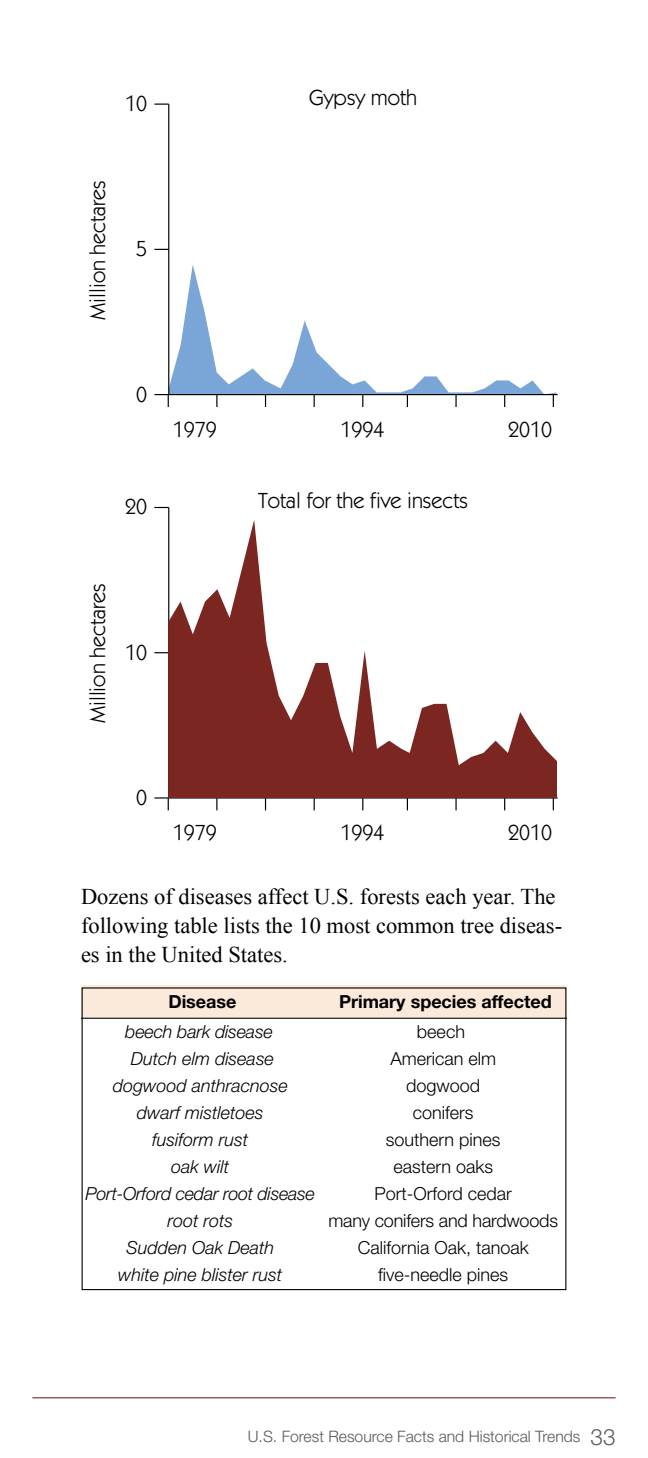
<style>
.page{position:relative;width:648px;height:1458px;background:#fff}
.page>*{position:absolute;margin:0;border:0;box-sizing:border-box;transform-origin:0 0}
.t1{font:22.5px/29.2px "Times New Roman";color:#000}
.t2{font:22.05px "Itc Kabel";color:#010101}
.t3{font:italic 300 18px "Helvetica Neue";color:#000}
.t4{font:300 18px "Helvetica Neue";color:#000}
.t5{font:700 18px "Helvetica Neue";color:#000}
.t6{font:300 15.75px "Helvetica Neue";color:#58595b}
.s1{font-size:22.5px}
</style>
<div class="page">
<hr style="left:32px;top:1397px;width:584px;height:1px;background:#7c2622">
<svg style="left:169px;top:265px;width:387px;height:129px"></svg>
<hr style="left:168px;top:104px;width:1px;height:291px;background:#000">
<svg style="left:154px;top:104px;width:15px;height:1px"></svg>
<svg style="left:154px;top:249px;width:15px;height:1px"></svg>
<hr style="left:169px;top:394px;width:389px;height:1px;background:#000">
<svg style="left:154px;top:394px;width:15px;height:13px"></svg>
<svg style="left:216px;top:395px;width:1px;height:12px"></svg>
<svg style="left:265px;top:395px;width:1px;height:12px"></svg>
<svg style="left:314px;top:395px;width:1px;height:12px"></svg>
<svg style="left:362px;top:395px;width:1px;height:12px"></svg>
<svg style="left:407px;top:395px;width:1px;height:12px"></svg>
<svg style="left:455px;top:395px;width:2px;height:12px"></svg>
<svg style="left:504px;top:395px;width:1px;height:12px"></svg>
<svg style="left:553px;top:395px;width:1px;height:12px"></svg>
<hr style="left:168px;top:507px;width:1px;height:291px;background:#000">
<svg style="left:154px;top:507px;width:15px;height:1px"></svg>
<svg style="left:154px;top:652px;width:14px;height:1px"></svg>
<hr style="left:169px;top:797px;width:389px;height:2px;background:#000">
<svg style="left:154px;top:797px;width:15px;height:13px"></svg>
<svg style="left:216px;top:798px;width:1px;height:12px"></svg>
<svg style="left:265px;top:798px;width:1px;height:12px"></svg>
<svg style="left:314px;top:798px;width:1px;height:12px"></svg>
<svg style="left:362px;top:798px;width:1px;height:12px"></svg>
<svg style="left:407px;top:798px;width:1px;height:12px"></svg>
<svg style="left:455px;top:798px;width:2px;height:12px"></svg>
<svg style="left:504px;top:798px;width:1px;height:12px"></svg>
<svg style="left:553px;top:798px;width:1px;height:12px"></svg>
<svg style="left:168px;top:520px;width:389px;height:278px"></svg>
<div style="left:81px;top:985px;width:486px;height:32px;background:#fbe9d9"></div>
<div style="left:82px;top:987px;width:484px;height:303px;border:1px solid #000"></div>
<hr style="left:81px;top:1018px;width:486px;height:1px;background:#000">
<p class="t2" style="left:125px;top:90px;width:23px">10</p>
<p class="t2" style="left:309px;top:85px;width:110px">Gypsy moth</p>
<p class="t2" style="left:85px;top:320px;width:141px;rotate:-90deg">Million hectares</p>
<p class="t2" style="left:136px;top:236px;width:12px">5</p>
<p class="t2" style="left:136px;top:381px;width:12px">0</p>
<p class="t2" style="left:125px;top:494px;width:23px">20</p>
<p class="t2" style="left:173px;top:416px;width:45px">1979</p>
<p class="t2" style="left:341px;top:416px;width:45px">1994</p>
<p class="t2" style="left:508px;top:416px;width:45px">2010</p>
<p class="t2" style="left:258px;top:488px;width:211px">Total for the five insects</p>
<p class="t2" style="left:85px;top:723px;width:141px;rotate:-90deg">Million hectares</p>
<p class="t2" style="left:125px;top:639px;width:23px">10</p>
<p class="t2" style="left:136px;top:785px;width:12px">0</p>
<p class="t2" style="left:173px;top:820px;width:45px">1979</p>
<p class="t2" style="left:341px;top:820px;width:45px">1994</p>
<p class="t2" style="left:508px;top:820px;width:45px">2010</p>
<p class="t1" style="left:81px;top:881px;width:483px">Dozens of diseases affect U.S. forests each year. The following table lists the 10 most common tree diseas&shy;es in the United States.</p>
<p class="t5" style="left:168px;top:991px;width:70px">Disease</p>
<p class="t5" style="left:339px;top:991px;width:214px">Primary species affected</p>
<p class="t3" style="left:125px;top:1021px;width:149px">beech bark disease</p>
<p class="t4" style="left:417px;top:1020px;width:50px">beech</p>
<p class="t3" style="left:131px;top:1048px;width:145px">Dutch elm disease</p>
<p class="t4" style="left:390px;top:1047px;width:107px">American elm</p>
<p class="t3" style="left:113px;top:1075px;width:177px">dogwood anthracnose</p>
<p class="t4" style="left:406px;top:1074px;width:76px">dogwood</p>
<p class="t3" style="left:137px;top:1102px;width:128px">dwarf mistletoes</p>
<p class="t4" style="left:413px;top:1101px;width:62px">conifers</p>
<p class="t3" style="left:152px;top:1129px;width:97px">fusiform rust</p>
<p class="t4" style="left:386px;top:1128px;width:116px">southern pines</p>
<p class="t3" style="left:171px;top:1156px;width:60px">oak wilt</p>
<p class="t4" style="left:393px;top:1155px;width:101px">eastern oaks</p>
<p class="t3" style="left:86px;top:1183px;width:231px">Port-Orford cedar root disease</p>
<p class="t4" style="left:375px;top:1182px;width:139px">Port-Orford cedar</p>
<p class="t3" style="left:167px;top:1210px;width:67px">root rots</p>
<p class="t4" style="left:328px;top:1209px;width:231px">many conifers and hardwoods</p>
<p class="t3" style="left:126px;top:1237px;width:149px">Sudden Oak Death</p>
<p class="t4" style="left:358px;top:1236px;width:173px">California Oak, tanoak</p>
<p class="t3" style="left:118px;top:1264px;width:165px">white pine blister rust</p>
<p class="t4" style="left:378px;top:1263px;width:132px">five-needle pines</p>
<p class="t6" style="left:248px;top:1427px;width:369px">U.S. Forest Resource Facts and Historical Trends <span class="s1">33</span></p>
</div>
